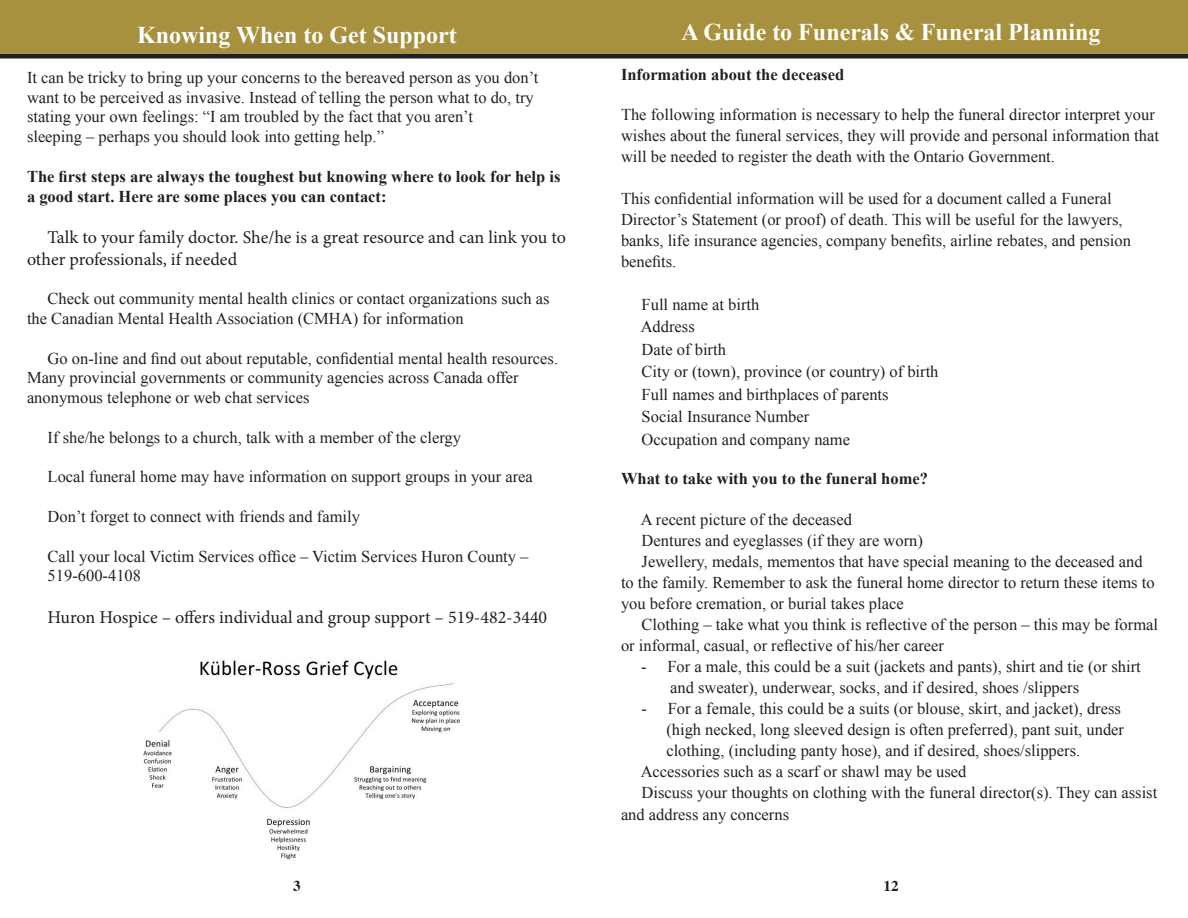
<style>
.page{position:relative;width:1188px;height:918px;background:#fff}
.page>*{position:absolute;margin:0;border:0;box-sizing:border-box;transform-origin:0 0}
.t1{font:700 24px "Times New Roman";color:#fff}
.t2{font:18px/21.6px "Minion Pro";letter-spacing:-.005em;color:#231f20}
.t3{font:16.5px/19.8px "Times New Roman";color:#231f20}
.t4{font:700 16.5px/19.8px "Times New Roman";color:#231f20}
.t5{font:700 15px "Times";color:#231f20}
</style>
<div class="page">
<div style="left:0;top:0;width:594px;height:54px;background:#a7913e"></div>
<hr style="left:0;top:54px;width:594px;height:4px;background:#231f20">
<img style="left:143px;top:660px;width:317px;height:200px">
<div style="left:594px;top:0;width:594px;height:54px;background:#a7913e"></div>
<hr style="left:594px;top:54px;width:594px;height:4px;background:#231f20">
<h1 class="t1" style="left:137px;top:19px;width:321px">Knowing When to Get Support</h1>
<p class="t3" style="left:27px;top:67px;width:513px">It can be tricky to bring up your concerns to the bereaved person as you don’t want to be perceived as invasive. Instead of telling the person what to do, try stating your own feelings: “I am troubled by the fact that you aren’t<br>sleeping – perhaps you should look into getting help.”</p>
<p class="t4" style="left:27px;top:166px;width:535px">The first steps are always the toughest but knowing where to look for help is a good start. Here are some places you can contact:</p>
<p class="t2" style="left:27px;top:227px;width:541px;text-indent:20px">Talk to your family doctor. She/he is a great resource and can link you to other professionals, if needed</p>
<p class="t3" style="left:27px;top:289px;width:524px;text-indent:21px">Check out community mental health clinics or contact organizations such as the Canadian Mental Health Association (CMHA) for information</p>
<p class="t3" style="left:27px;top:348px;width:533px;text-indent:21px">Go on-line and find out about reputable, confidential mental health resources.<br>Many provincial governments or community agencies across Canada offer anonymous telephone or web chat services</p>
<p class="t3" style="left:48px;top:427px;width:415px">If she/he belongs to a church, talk with a member of the clergy</p>
<p class="t3" style="left:48px;top:467px;width:487px">Local funeral home may have information on support groups in your area</p>
<p class="t3" style="left:48px;top:506px;width:314px">Don’t forget to connect with friends and family</p>
<p class="t3" style="left:48px;top:546px;width:482px">Call your local Victim Services office – Victim Services Huron County –<br>519-600-4108</p>
<p class="t2" style="left:47px;top:606px;width:501px">Huron Hospice – offers individual and group support – 519-482-3440</p>
<p class="t5" style="left:293px;top:872px;width:9px">3</p>
<h1 class="t1" style="left:682px;top:15px;width:420px">A Guide to Funerals &amp; Funeral Planning</h1>
<p class="t4" style="left:621px;top:64px;width:225px">Information about the deceased</p>
<p class="t3" style="left:621px;top:104px;width:539px;line-height:21px">The following information is necessary to help the funeral director interpret your wishes about the funeral services, they will provide and personal information that will be needed to register the death with the Ontario Government.</p>
<p class="t3" style="left:621px;top:188px;width:512px;line-height:21px">This confidential information will be used for a document called a Funeral Director’s Statement (or proof) of death. This will be useful for the lawyers, banks, life insurance agencies, company benefits, airline rebates, and pension benefits.</p>
<p class="t3" style="left:641px;top:293px;width:299px;line-height:22.5px">Full name at birth<br>Address<br>Date of birth<br>City or (town), province (or country) of birth<br>Full names and birthplaces of parents<br>Social Insurance Number<br>Occupation and company name</p>
<p class="t4" style="left:621px;top:468px;width:309px">What to take with you to the funeral home?</p>
<p class="t3" style="left:641px;top:509px;width:213px">A recent picture of the deceased</p>
<p class="t3" style="left:642px;top:530px;width:283px">Dentures and eyeglasses (if they are worn)</p>
<p class="t3" style="left:642px;top:551px;width:503px">Jewellery, medals, mementos that have special meaning to the deceased and</p>
<p class="t3" style="left:621px;top:572px;width:535px">to the family. Remember to ask the funeral home director to return these items to</p>
<p class="t3" style="left:621px;top:593px;width:284px">you before cremation, or burial takes place</p>
<p class="t3" style="left:642px;top:614px;width:518px">Clothing – take what you think is reflective of the person – this may be formal</p>
<p class="t3" style="left:621px;top:635px;width:325px">or informal, casual, or reflective of his/her career</p>
<p class="t3" style="left:670px;top:656px;width:472px;line-height:21px;text-indent:-29px">- For a male, this could be a suit (jackets and pants), shirt and tie (or shirt and sweater), underwear, socks, and if desired, shoes /slippers</p>
<p class="t3" style="left:642px;top:698px;width:481px">- For a female, this could be a suits (or blouse, skirt, and jacket), dress</p>
<p class="t3" style="left:666px;top:719px;width:459px">(high necked, long sleeved design is often preferred), pant suit, under</p>
<p class="t3" style="left:666px;top:740px;width:415px">clothing, (including panty hose), and if desired, shoes/slippers.</p>
<p class="t3" style="left:641px;top:761px;width:327px">Accessories such as a scarf or shawl may be used</p>
<p class="t3" style="left:642px;top:782px;width:517px">Discuss your thoughts on clothing with the funeral director(s). They can assist</p>
<p class="t3" style="left:621px;top:804px;width:170px">and address any concerns</p>
<p class="t5" style="left:884px;top:872px;width:16px">12</p>
</div>
